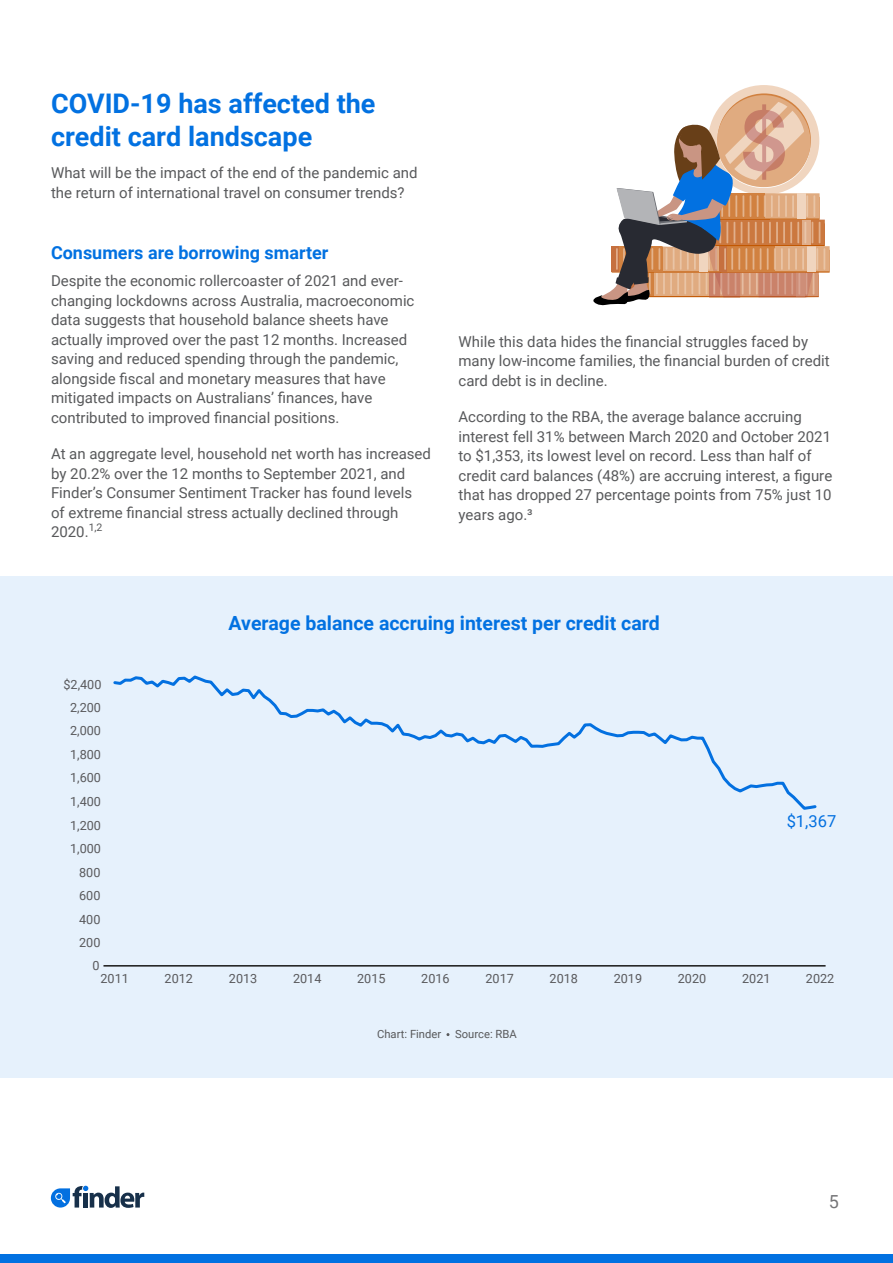
<style>
.page{position:relative;width:893px;height:1263px;background:#fff}
.page>*{position:absolute;margin:0;border:0;box-sizing:border-box;transform-origin:0 0}
.t1{font:700 84.6px "Helvetica";color:#9d323d}
.Heading_1{font:700 27px/32.4px "Roboto";color:#0271e1}
.Heading_1-2{font:700 19.5px "Roboto";color:#0271e1}
.Header_2{font:700 18px "Roboto";color:#0271e1}
.t2{font:18px "Roboto";color:#757577}
.t3{font:16.5px "Roboto";color:#0370e0}
.body_copy{font:15px/19.5px "Roboto";color:#58595b}
.t4{font:12.6px "Roboto";color:#59595c}
.body_copy-2{font:11.25px "Roboto";color:#58595b}
</style>
<div class="page">
<div style="left:0;top:1254px;width:893px;height:9px;background:#0271e1"></div>
<svg style="left:51px;top:1186px;width:93px;height:21px"></svg>
<div style="left:0;top:577px;width:893px;height:501px;background:#e6f1fc"></div>
<svg style="left:708px;top:85px;width:111px;height:110px"></svg>
<div style="left:720px;top:246px;width:110px;height:25px;background:#e0ab80"></div>
<hr style="left:823px;top:248px;width:2px;height:22px;background:#f0d5bf">
<svg style="left:820px;top:220px;width:5px;height:25px"></svg>
<svg style="left:593px;top:99px;width:227px;height:207px"></svg>
<hr style="left:104px;top:965px;width:721px;height:1px;background:#171717">
<svg style="left:113px;top:675px;width:704px;height:135px"></svg>
<p class="Heading_1" style="left:51px;top:87px;width:326px">COVID-19 has affected the credit card landscape</p>
<p class="body_copy" style="left:51px;top:162px;width:368px">What will be the impact of the end of the pandemic and the return of international travel on consumer trends?</p>
<p class="Header_2" style="left:51px;top:240px;width:279px">Consumers are borrowing smarter</p>
<p class="body_copy" style="left:51px;top:271px;width:365px">Despite the economic rollercoaster of 2021 and ever&shy;changing lockdowns across Australia, macroeconomic data suggests that household balance sheets have actually improved over the past 12 months. Increased saving and reduced spending through the pandemic, alongside fiscal and monetary measures that have mitigated impacts on Australians’ finances, have contributed to improved financial positions.</p>
<p class="body_copy" style="left:51px;top:444px;width:381px">At an aggregate level, household net worth has increased by 20.2% over the 12 months to September 2021, and Finder’s Consumer Sentiment Tracker has found levels<br>of extreme financial stress actually declined through 2020.<sup>1,2</sup></p>
<h1 class="t1" style="left:741px;top:72px;width:49px">$</h1>
<p class="body_copy" style="left:458px;top:331px;width:373px">While this data hides the financial struggles faced by many low-income families, the financial burden of credit card debt is in decline.</p>
<p class="body_copy" style="left:458px;top:407px;width:375px">According to the RBA, the average balance accruing interest fell 31% between March 2020 and October 2021 to $1,353, its lowest level on record. Less than half of credit card balances (48%) are accruing interest, a figure that has dropped 27 percentage points from 75% just 10 years ago.³</p>
<p class="t4" style="left:64px;top:676px;width:40px">$2,400</p>
<p class="t4" style="left:70px;top:699px;width:32px">2,200</p>
<p class="t4" style="left:70px;top:722px;width:32px">2,000</p>
<p class="t4" style="left:70px;top:746px;width:32px">1,800</p>
<p class="t4" style="left:70px;top:769px;width:32px">1,600</p>
<p class="t4" style="left:70px;top:793px;width:32px">1,400</p>
<p class="t4" style="left:70px;top:817px;width:32px">1,200</p>
<p class="t4" style="left:70px;top:840px;width:32px">1,000</p>
<p class="t4" style="left:79px;top:863px;width:23px">800</p>
<p class="t4" style="left:79px;top:886px;width:23px">600</p>
<p class="t4" style="left:79px;top:910px;width:23px">400</p>
<p class="t4" style="left:79px;top:933px;width:23px">200</p>
<p class="t4" style="left:93px;top:956px;width:9px">0</p>
<p class="Heading_1-2" style="left:229px;top:609px;width:433px">Average balance accruing interest per credit card</p>
<p class="t3" style="left:787px;top:810px;width:51px">$1,367</p>
<p class="t4" style="left:100px;top:969px;width:30px">2011</p>
<p class="t4" style="left:165px;top:969px;width:30px">2012</p>
<p class="t4" style="left:229px;top:969px;width:30px">2013</p>
<p class="t4" style="left:293px;top:969px;width:30px">2014</p>
<p class="t4" style="left:357px;top:969px;width:30px">2015</p>
<p class="t4" style="left:421px;top:969px;width:30px">2016</p>
<p class="t4" style="left:485px;top:969px;width:30px">2017</p>
<p class="t4" style="left:550px;top:969px;width:30px">2018</p>
<p class="t4" style="left:614px;top:969px;width:30px">2019</p>
<p class="t4" style="left:678px;top:969px;width:30px">2020</p>
<p class="t4" style="left:742px;top:969px;width:30px">2021</p>
<p class="t4" style="left:806px;top:969px;width:30px">2022</p>
<p class="body_copy-2" style="left:377px;top:1026px;width:141px">Chart: Finder Source: RBA</p>
<p class="t2" style="left:829px;top:1189px;width:12px">5</p>
</div>
